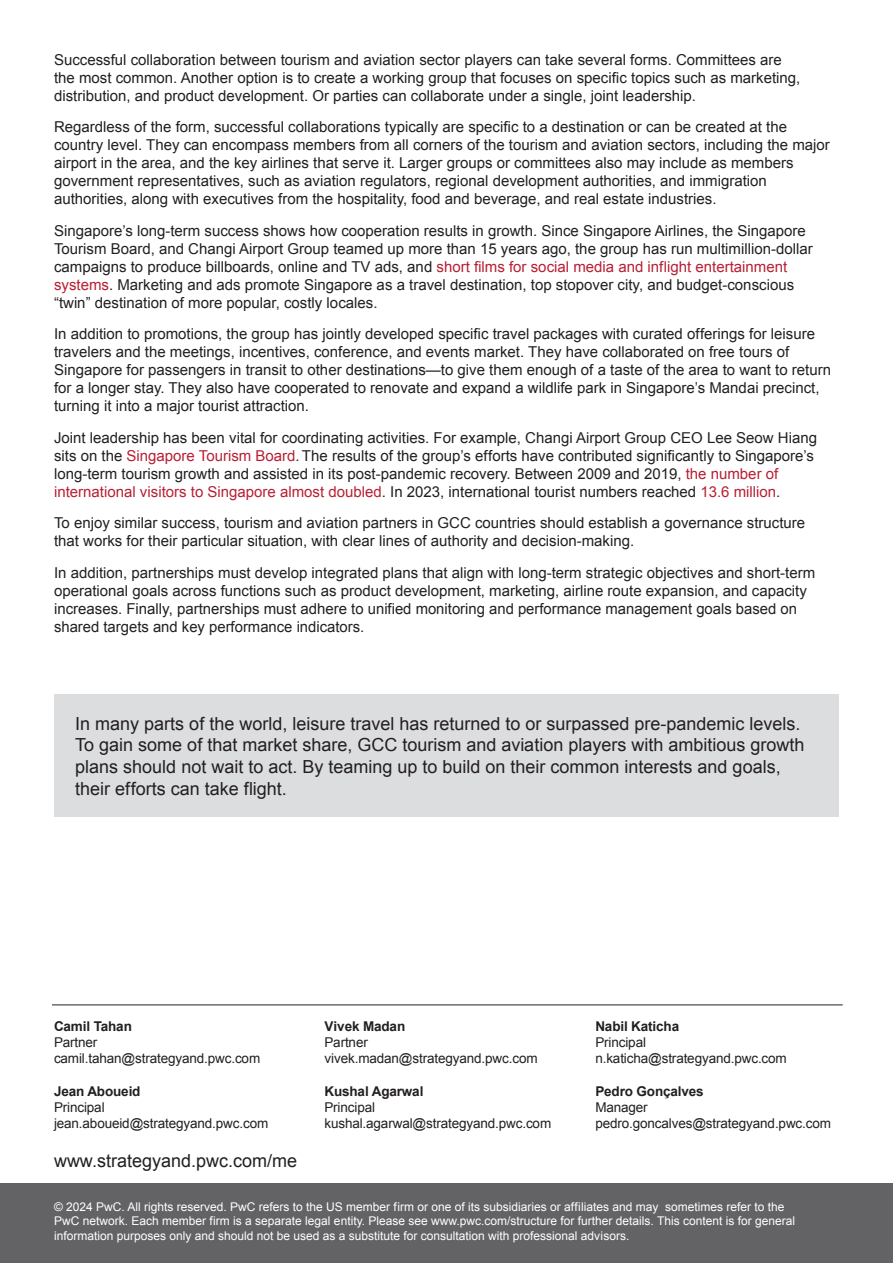
<style>
.page{position:relative;width:893px;height:1263px;background:#fff}
.page>*{position:absolute;margin:0;border:0;box-sizing:border-box;transform-origin:0 0}
.Body_Text_10_12{font:18px/21.6px "Arial";color:#231f20}
.Body_Text_10_12-2{font:15px/18px "Arial";color:#231f20}
.t1{font:13.5px "Arial";letter-spacing:-.01em;color:#231f20}
.t2{font:700 13.5px "Arial";letter-spacing:-.01em;color:#231f20}
.t3{font:12px/14.4px "Arial";color:#fff}
.s1{color:#b91f33}
</style>
<div class="page">
<div style="left:0;top:1184px;width:893px;height:79px;background:#636366"></div>
<hr style="left:52px;top:1004px;width:791px;height:1px;background:#231f20">
<div style="left:54px;top:694px;width:785px;height:123px;background:#dcdddf"></div>
<p class="Body_Text_10_12-2" style="left:54px;top:51px;width:748px">Successful collaboration between tourism and aviation sector players can take several forms. Committees are the most common. Another option is to create a working group that focuses on specific topics such as marketing, distribution, and product development. Or parties can collaborate under a single, joint leadership.</p>
<p class="Body_Text_10_12-2" style="left:54px;top:118px;width:777px">Regardless of the form, successful collaborations typically are specific to a destination or can be created at the country level. They can encompass members from all corners of the tourism and aviation sectors, including the major airport in the area, and the key airlines that serve it. Larger groups or committees also may include as members government representatives, such as aviation regulators, regional development authorities, and immigration authorities, along with executives from the hospitality, food and beverage, and real estate industries.</p>
<p class="Body_Text_10_12-2" style="left:54px;top:222px;width:760px">Singapore’s long-term success shows how cooperation results in growth. Since Singapore Airlines, the Singapore Tourism Board, and Changi Airport Group teamed up more than 15 years ago, the group has run multimillion-dollar campaigns to produce billboards, online and TV ads, and <span class="s1">short films for social media and inflight entertainment systems</span>. Marketing and ads promote Singapore as a travel destination, top stopover city, and budget-conscious “twin” destination of more popular, costly locales.</p>
<p class="Body_Text_10_12-2" style="left:54px;top:325px;width:779px">In addition to promotions, the group has jointly developed specific travel packages with curated offerings for leisure travelers and the meetings, incentives, conference, and events market. They have collaborated on free tours of Singapore for passengers in transit to other destinations—to give them enough of a taste of the area to want to return for a longer stay. They also have cooperated to renovate and expand a wildlife park in Singapore’s Mandai precinct, turning it into a major tourist attraction.</p>
<p class="Body_Text_10_12-2" style="left:54px;top:429px;width:765px">Joint leadership has been vital for coordinating activities. For example, Changi Airport Group CEO Lee Seow Hiang sits on the <span class="s1">Singapore Tourism Board</span>.The results of the group’s efforts have contributed significantly to Singapore’s long-term tourism growth and assisted in its post-pandemic recovery. Between 2009 and 2019, <span class="s1">the number of international visitors to Singapore almost doubled</span>. In 2023, international tourist numbers reached <span class="s1">13.6 million</span>.</p>
<p class="Body_Text_10_12-2" style="left:54px;top:514px;width:753px">To enjoy similar success, tourism and aviation partners in GCC countries should establish a governance structure that works for their particular situation, with clear lines of authority and decision-making.</p>
<p class="Body_Text_10_12-2" style="left:54px;top:564px;width:763px">In addition, partnerships must develop integrated plans that align with long-term strategic objectives and short-term operational goals across functions such as product development, marketing, airline route expansion, and capacity increases. Finally, partnerships must adhere to unified monitoring and performance management goals based on shared targets and key performance indicators.</p>
<p class="Body_Text_10_12" style="left:75px;top:713px;width:731px">In many parts of the world, leisure travel has returned to or surpassed pre-pandemic levels.<br>To gain some of that market share, GCC tourism and aviation players with ambitious growth plans should not wait to act. By teaming up to build on their common interests and goals, their efforts can take flight.</p>
<p class="t2" style="left:54px;top:1017px;width:79px">Camil Tahan</p>
<p class="t1" style="left:54px;top:1033px;width:45px">Partner</p>
<p class="t1" style="left:54px;top:1050px;width:208px">camil.tahan@strategyand.pwc.com</p>
<p class="t2" style="left:54px;top:1082px;width:88px">Jean Aboueid</p>
<p class="t1" style="left:54px;top:1098px;width:52px">Principal</p>
<p class="t1" style="left:54px;top:1114px;width:216px">jean.aboueid@strategyand.pwc.com</p>
<p class="Body_Text_10_12" style="left:54px;top:1150px;width:245px">www.strategyand.pwc.com/me</p>
<p class="t2" style="left:324px;top:1017px;width:82px">Vivek Madan</p>
<p class="t1" style="left:324px;top:1033px;width:45px">Partner</p>
<p class="t1" style="left:324px;top:1050px;width:215px">vivek.madan@strategyand.pwc.com</p>
<p class="t2" style="left:324px;top:1082px;width:101px">Kushal Agarwal</p>
<p class="t1" style="left:324px;top:1098px;width:52px">Principal</p>
<p class="t1" style="left:324px;top:1114px;width:228px">kushal.agarwal@strategyand.pwc.com</p>
<p class="t2" style="left:595px;top:1017px;width:85px">Nabil Katicha</p>
<p class="t1" style="left:595px;top:1033px;width:52px">Principal</p>
<p class="t1" style="left:595px;top:1050px;width:193px">n.katicha@strategyand.pwc.com</p>
<p class="t2" style="left:595px;top:1082px;width:110px">Pedro Gonçalves</p>
<p class="t1" style="left:595px;top:1098px;width:54px">Manager</p>
<p class="t1" style="left:595px;top:1114px;width:237px">pedro.goncalves@strategyand.pwc.com</p>
<p class="t3" style="left:54px;top:1199px;width:743px">© 2024 PwC. All rights reserved. PwC refers to the US member firm or one of its subsidiaries or affiliates and may sometimes refer to the<br>PwC network. Each member firm is a separate legal entity. Please see www.pwc.com/structure for further details. This content is for general information purposes only and should not be used as a substitute for consultation with professional advisors.</p>
</div>
